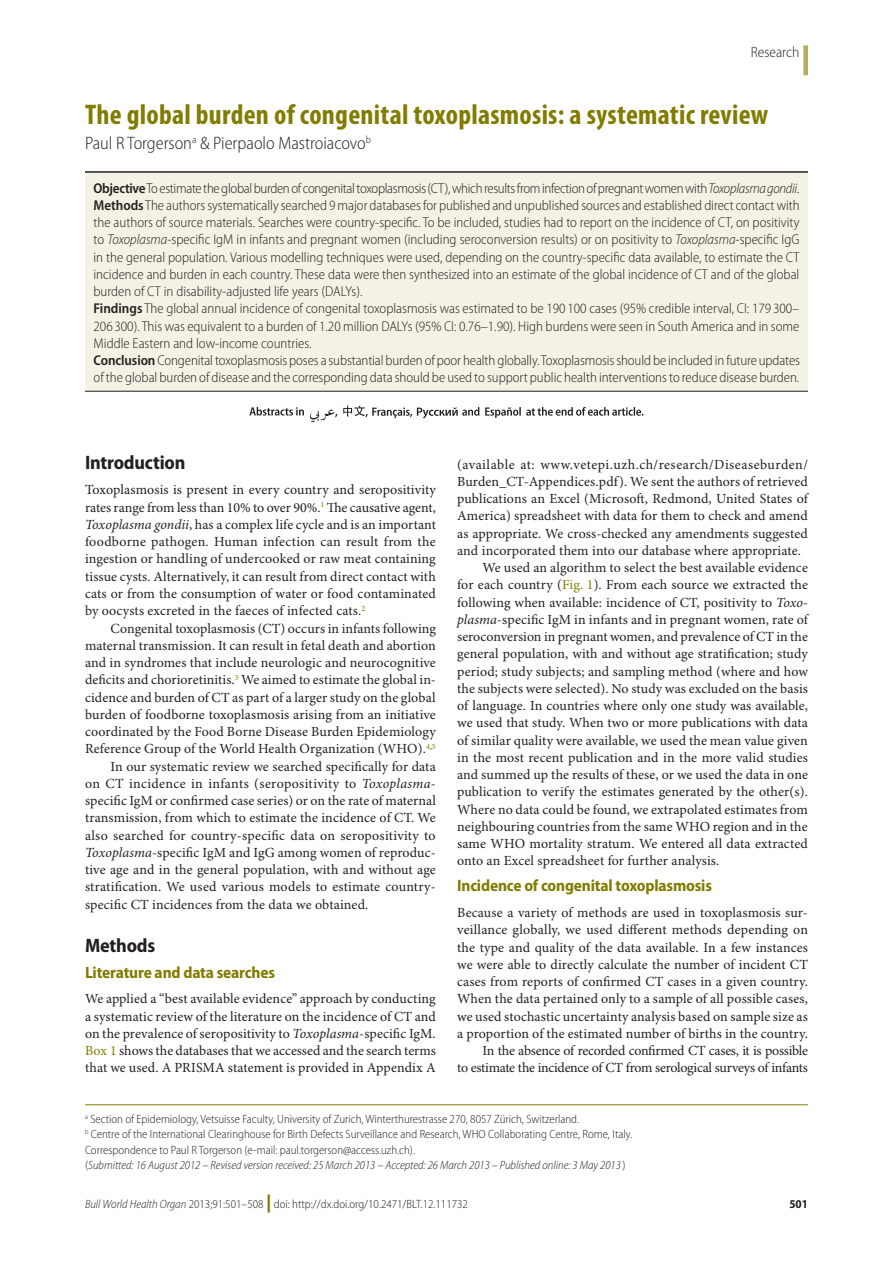
<style>
.page{position:relative;width:893px;height:1263px;background:#fff}
.page>*{position:absolute;margin:0;border:0;box-sizing:border-box;transform-origin:0 0}
.Article_Title{font:700 condensed 28.5px "Myriad Pro";letter-spacing:.01em;color:#827c00}
.Head_1{font:700 semi-condensed 19.5px "Myriad Pro";letter-spacing:-.01em;color:#231f20}
.Authors{font:300 semi-condensed 18px "Myriad Pro";color:#231f20}
.Head_2{font:700 semi-condensed 16.5px "Myriad Pro";letter-spacing:-.01em;color:#827c00}
.Head_2_no_space_abov{font:700 semi-condensed 16.5px "Myriad Pro";letter-spacing:-.01em;color:#827c00}
.Section_Title{font:300 semi-condensed 15px "Myriad Pro";color:#231f20}
.Abstract_No_Ind{font:300 semi-condensed 14.25px/17.2px "Myriad Pro";letter-spacing:-.005em;color:#231f20;text-align:justify}
.Para_Ind{font:13.95px/17.2px "Minion Pro";color:#231f20;text-align:justify}
.Para_No_Ind{font:13.95px/17.2px "Minion Pro";letter-spacing:.01em;color:#231f20;text-align:justify}
.Para_Ind-2{font:13.95px/17.2px "Minion Pro";letter-spacing:-.02em;color:#231f20;text-align:right}
.Affiliations{font:300 semi-condensed 12px "Myriad Pro";color:#231f20}
.Submission_info{font:italic 300 semi-condensed 12px "Myriad Pro";color:#231f20}
.t1{font:700 semi-condensed 12px "Myriad Pro";color:#231f20}
.s1{font-weight:600}
.s2{font-style:italic}
.s3{color:#827c00}
.s4{font-style:normal}
.s5{font-weight:900;font-stretch:normal;font-size:18px;color:#827c00}
</style>
<div class="page">
<div style="left:803px;top:45px;width:5px;height:30px;background:#b2ac5f"></div>
<div style="left:85px;top:172px;width:723px;height:219px;background:#f3f2e4"></div>
<hr style="left:85px;top:1104px;width:723px;height:1px;background:#827c00">
<hr style="left:85px;top:171px;width:723px;height:2px;background:#231f20">
<hr style="left:85px;top:391px;width:723px;height:1px;background:#231f20">
<svg style="left:310px;top:406px;width:334px;height:16px"></svg>
<svg style="left:249px;top:407px;width:55px;height:9px"></svg>
<p class="Section_Title" style="left:751px;top:44px;width:50px">Research</p>
<p class="Article_Title" style="left:85px;top:98px;width:685px">The global burden of congenital toxoplasmosis: a systematic review</p>
<p class="Authors" style="left:85px;top:133px;width:287px">Paul R Torgerson<sup>a</sup> &amp; Pierpaolo Mastroiacovo<sup>b</sup></p>
<p class="Abstract_No_Ind" style="left:94px;top:179px;width:707px"><span class="s1">Objective</span> To estimate the global burden of congenital toxoplasmosis (CT), which results from infection of pregnant women with <span class="s2">Toxoplasma gondii</span>.</p>
<p class="Abstract_No_Ind" style="left:94px;top:197px;width:708px"><span class="s1">Methods</span> The authors systematically searched 9 major databases for published and unpublished sources and established direct contact with the authors of source materials. Searches were country-specific. To be included, studies had to report on the incidence of CT, on positivity to <span class="s2">Toxoplasma</span>-specific IgM in infants and pregnant women (including seroconversion results) or on positivity to <span class="s2">Toxoplasma</span>-specific IgG in the general population. Various modelling techniques were used, depending on the country-specific data available, to estimate the CT incidence and burden in each country. These data were then synthesized into an estimate of the global incidence of CT and of the global burden of CT in disability-adjusted life years (DALYs).</p>
<p class="Abstract_No_Ind" style="left:94px;top:300px;width:707px"><span class="s1">Findings</span> The global annual incidence of congenital toxoplasmosis was estimated to be 190 100 cases (95% credible interval, CI: 179 300– 206 300). This was equivalent to a burden of 1.20 million DALYs (95% CI: 0.76–1.90). High burdens were seen in South America and in some Middle Eastern and low-income countries.</p>
<p class="Abstract_No_Ind" style="left:94px;top:352px;width:708px"><span class="s1">Conclusion</span> Congenital toxoplasmosis poses a substantial burden of poor health globally. Toxoplasmosis should be included in future updates of the global burden of disease and the corresponding data should be used to support public health interventions to reduce disease burden.</p>
<p class="Head_1" style="left:85px;top:451px;width:102px">Introduction</p>
<p class="Para_No_Ind" style="left:85px;top:482px;width:352px">Toxoplasmosis is present in every country and seropositivity rates range from less than 10% to over 90%.<sup>1</sup> The causative agent, <span class="s2">Toxoplasma gondii</span>, has a complex life cycle and is an important foodborne pathogen. Human infection can result from the ingestion or handling of undercooked or raw meat containing tissue cysts. Alternatively, it can result from direct contact with cats or from the consumption of water or food contaminated by oocysts excreted in the faeces of infected cats.<sup>2</sup></p>
<p class="Para_Ind" style="left:85px;top:620px;width:352px;text-indent:26px">Congenital toxoplasmosis (CT) occurs in infants following maternal transmission. It can result in fetal death and abortion and in syndromes that include neurologic and neurocognitive deficits and chorioretinitis.<sup>3</sup> We aimed to estimate the global in&shy;cidence and burden of CT as part of a larger study on the global burden of foodborne toxoplasmosis arising from an initiative coordinated by the Food Borne Disease Burden Epidemiology Reference Group of the World Health Organization (WHO).<sup>4</sup><sup>,</sup><sup>5</sup></p>
<p class="Para_Ind" style="left:85px;top:758px;width:352px;text-indent:26px">In our systematic review we searched specifically for data on CT incidence in infants (seropositivity to <span class="s2">Toxoplasma&shy;</span>specific IgM or confirmed case series) or on the rate of maternal transmission, from which to estimate the incidence of CT. We also searched for country-specific data on seropositivity to <span class="s2">Toxoplasma</span>-specific IgM and IgG among women of reproduc&shy;tive age and in the general population, with and without age stratification. We used various models to estimate country&shy;specific CT incidences from the data we obtained.</p>
<p class="Head_1" style="left:85px;top:934px;width:72px">Methods</p>
<p class="Head_2_no_space_abov" style="left:85px;top:963px;width:191px">Literature and data searches</p>
<p class="Para_No_Ind" style="left:85px;top:991px;width:352px">We applied a “best available evidence” approach by conducting a systematic review of the literature on the incidence of CT and on the prevalence of seropositivity to <span class="s2">Toxoplasma</span>-specific IgM.<br><span class="s3">Box 1</span> shows the databases that we accessed and the search terms that we used. A PRISMA statement is provided in Appendix A</p>
<p class="Para_No_Ind" style="left:457px;top:456px;width:352px">(available at: www.vetepi.uzh.ch/research/Diseaseburden/ Burden_CT-Appendices.pdf). We sent the authors of retrieved publications an Excel (Microsoft, Redmond, United States of America) spreadsheet with data for them to check and amend as appropriate. We cross-checked any amendments suggested and incorporated them into our database where appropriate.</p>
<p class="Para_Ind" style="left:457px;top:560px;width:352px;text-indent:26px">We used an algorithm to select the best available evidence for each country (<span class="s3">Fig. 1</span>). From each source we extracted the following when available: incidence of CT, positivity to <span class="s2">Toxo&shy;plasma</span>-specific IgM in infants and in pregnant women, rate of seroconversion in pregnant women, and prevalence of CT in the general population, with and without age stratification; study period; study subjects; and sampling method (where and how the subjects were selected). No study was excluded on the basis of language. In countries where only one study was available, we used that study. When two or more publications with data of similar quality were available, we used the mean value given in the most recent publication and in the more valid studies and summed up the results of these, or we used the data in one publication to verify the estimates generated by the other(s).<br>Where no data could be found, we extrapolated estimates from neighbouring countries from the same WHO region and in the same WHO mortality stratum. We entered all data extracted onto an Excel spreadsheet for further analysis.</p>
<p class="Head_2" style="left:457px;top:876px;width:256px">Incidence of congenital toxoplasmosis</p>
<p class="Para_No_Ind" style="left:457px;top:905px;width:352px">Because a variety of methods are used in toxoplasmosis sur&shy;veillance globally, we used different methods depending on the type and quality of the data available. In a few instances we were able to directly calculate the number of incident CT cases from reports of confirmed CT cases in a given country.<br>When the data pertained only to a sample of all possible cases, we used stochastic uncertainty analysis based on sample size as a proportion of the estimated number of births in the country.</p>
<p class="Para_Ind-2" style="left:457px;top:1043px;width:352px">In the absence of recorded confirmed CT cases, it is possible<br>to estimate the incidence of CT from serological surveys of infants</p>
<p class="Affiliations" style="left:85px;top:1112px;width:496px"><sup>a</sup> Section of Epidemiology, Vetsuisse Faculty, University of Zurich, Winterthurestrasse 270, 8057 Zürich, Switzerland.</p>
<p class="Affiliations" style="left:85px;top:1128px;width:549px"><sup>b</sup> Centre of the International Clearinghouse for Birth Defects Surveillance and Research, WHO Collaborating Centre, Rome, Italy.</p>
<p class="Affiliations" style="left:85px;top:1143px;width:332px">Correspondence to Paul R Torgerson (e-mail: paul.torgerson@access.uzh.ch).</p>
<p class="Submission_info" style="left:85px;top:1159px;width:542px"><span class="s4">(</span>Submitted: 16 August 2012 – Revised version received: 25 March 2013 – Accepted: 26 March 2013 – Published online: 3 May 2013 <span class="s4">)</span></p>
<p class="Affiliations" style="left:85px;top:1198px;width:384px"><span class="s2">Bull World Health Organ</span> 2013;91:501–508 <span class="s5">|</span> doi: http://dx.doi.org/10.2471/BLT.12.111732</p>
<p class="t1" style="left:789px;top:1197px;width:20px">501</p>
</div>
